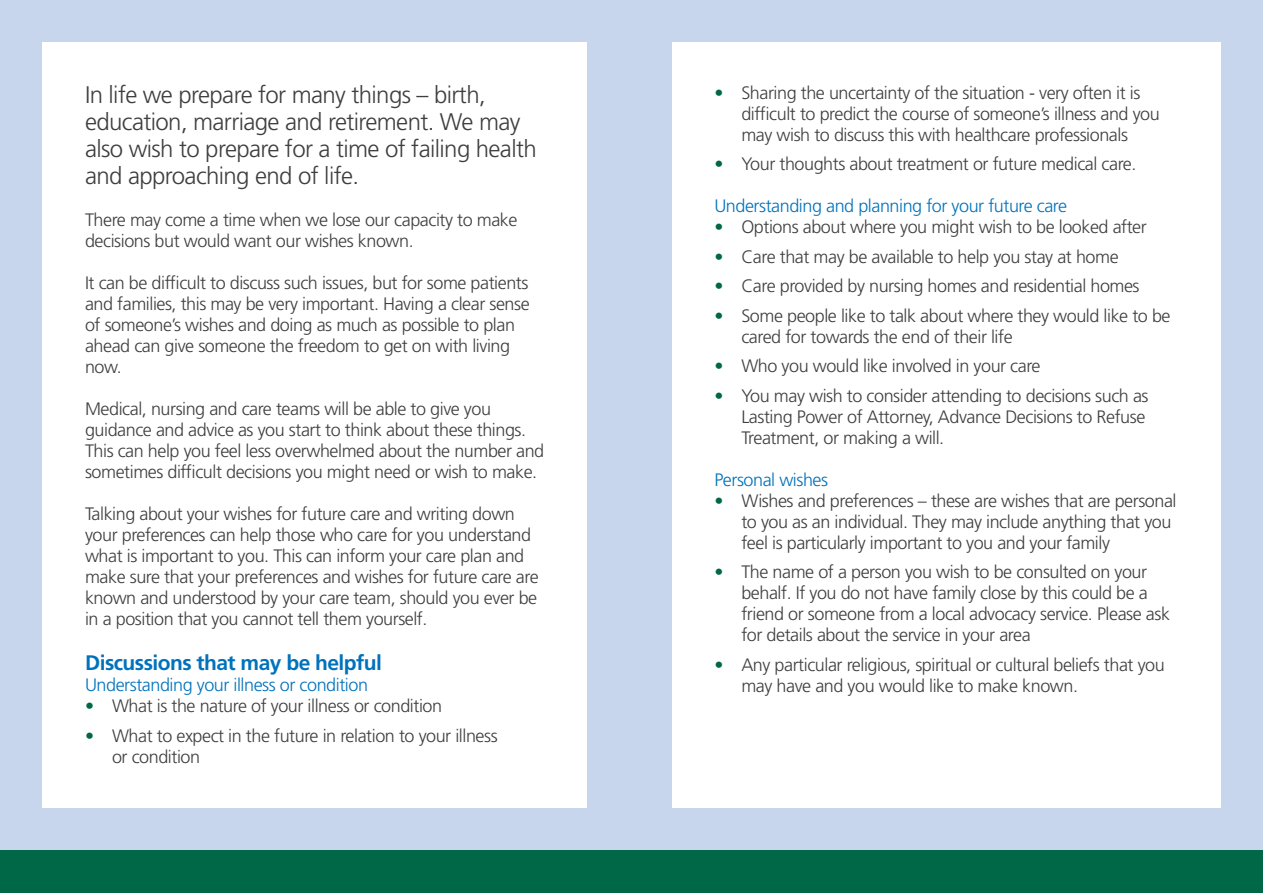
<style>
.page{position:relative;width:1263px;height:893px;background:#c7d6ed}
.page>*{position:absolute;margin:0;border:0;box-sizing:border-box;transform-origin:0 0}
.t1{font:300 24px/27px "Frutiger LT Std";letter-spacing:-.025em;color:#3e3e3f}
.t2{font:700 21px "Frutiger LT Std";letter-spacing:-.025em;color:#0072bc}
.t3{font:300 18px/21px "Frutiger LT Std";letter-spacing:-.025em;color:#3e3e3f}
.t4{font:300 18px "Frutiger LT Std";letter-spacing:-.025em;color:#0072bc}
.s1{color:#006847}
</style>
<div class="page">
<div style="left:0;top:850px;width:1263px;height:43px;background:#006847"></div>
<div style="left:43px;top:43px;width:544px;height:765px;background:#fff"></div>
<div style="left:672px;top:43px;width:548px;height:765px;background:#fff"></div>
<p class="t1" style="left:85px;top:82px;width:453px">In life we prepare for many things – birth, education, marriage and retirement. We may also wish to prepare for a time of failing health and approaching end of life.</p>
<p class="t3" style="left:85px;top:210px;width:434px">There may come a time when we lose our capacity to make decisions but would want our wishes known.</p>
<p class="t3" style="left:85px;top:273px;width:446px">It can be difficult to discuss such issues, but for some patients and families, this may be very important. Having a clear sense of someone’s wishes and doing as much as possible to plan ahead can give someone the freedom to get on with living now.</p>
<p class="t3" style="left:85px;top:399px;width:461px">Medical, nursing and care teams will be able to give you guidance and advice as you start to think about these things.<br>This can help you feel less overwhelmed about the number and sometimes difficult decisions you might need or wish to make.</p>
<p class="t3" style="left:85px;top:504px;width:455px">Talking about your wishes for future care and writing down your preferences can help those who care for you understand what is important to you. This can inform your care plan and make sure that your preferences and wishes for future care are known and understood by your care team, should you ever be in a position that you cannot tell them yourself.</p>
<p class="t2" style="left:85px;top:650px;width:298px">Discussions that may be helpful</p>
<p class="t4" style="left:85px;top:675px;width:284px">Understanding your illness or condition</p>
<p class="t3" style="left:85px;top:696px;width:359px"><span class="s1">•</span> What is the nature of your illness or condition</p>
<p class="t3" style="left:112px;top:725px;width:387px;text-indent:-27px"><span class="s1">•</span> What to expect in the future in relation to your illness or condition</p>
<p class="t3" style="left:741px;top:82px;width:420px;text-indent:-27px"><span class="s1">•</span> Sharing the uncertainty of the situation - very often it is difficult to predict the course of someone’s illness and you may wish to discuss this with healthcare professionals</p>
<p class="t3" style="left:714px;top:154px;width:424px"><span class="s1">•</span> Your thoughts about treatment or future medical care.</p>
<p class="t4" style="left:714px;top:196px;width:354px">Understanding and planning for your future care</p>
<p class="t3" style="left:714px;top:217px;width:434px"><span class="s1">•</span> Options about where you might wish to be looked after</p>
<p class="t3" style="left:714px;top:246px;width:406px"><span class="s1">•</span> Care that may be available to help you stay at home</p>
<p class="t3" style="left:714px;top:276px;width:427px"><span class="s1">•</span> Care provided by nursing homes and residential homes</p>
<p class="t3" style="left:741px;top:305px;width:431px;text-indent:-27px"><span class="s1">•</span> Some people like to talk about where they would like to be cared for towards the end of their life</p>
<p class="t3" style="left:714px;top:356px;width:328px"><span class="s1">•</span> Who you would like involved in your care</p>
<p class="t3" style="left:741px;top:385px;width:409px;text-indent:-27px"><span class="s1">•</span> You may wish to consider attending to decisions such as<br>Lasting Power of Attorney, Advance Decisions to Refuse<br>Treatment, or making a will.</p>
<p class="t4" style="left:714px;top:469px;width:115px">Personal wishes</p>
<p class="t3" style="left:741px;top:490px;width:437px;text-indent:-27px"><span class="s1">•</span> Wishes and preferences – these are wishes that are personal to you as an individual. They may include anything that you feel is particularly important to you and your family</p>
<p class="t3" style="left:741px;top:562px;width:430px;text-indent:-27px"><span class="s1">•</span> The name of a person you wish to be consulted on your behalf. If you do not have family close by this could be a friend or someone from a local advocacy service. Please ask for details about the service in your area</p>
<p class="t3" style="left:741px;top:654px;width:425px;text-indent:-27px"><span class="s1">•</span> Any particular religious, spiritual or cultural beliefs that you may have and you would like to make known.</p>
</div>
